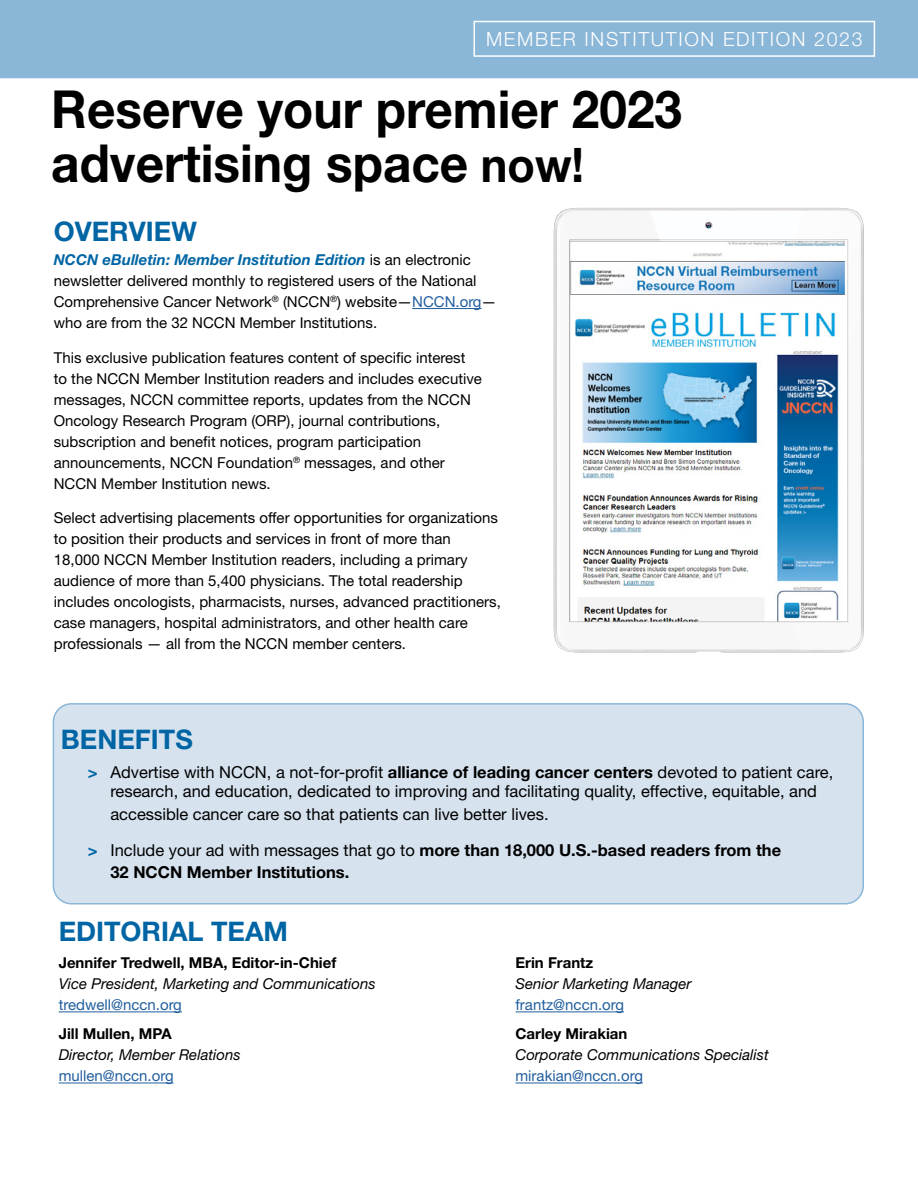
<style>
.page{position:relative;width:918px;height:1188px;background:#fff}
.page>*{position:absolute;margin:0;border:0;box-sizing:border-box;transform-origin:0 0}
.Page_Heads{font:700 52.5px/54px "Helvetica Neue LT Std";color:#000;scale:.94 1}
.Section_heads{font:700 27px "Helvetica Neue LT Std";color:#0065a4}
.Text{font:300 19.5px "Helvetica Neue LT Std";letter-spacing:.085em;color:#fff}
.Text-2{font:16.5px/19.5px "Helvetica Neue LT Std";color:#000;text-align:center}
.Text-3{font:700 16.5px/22.5px "Helvetica Neue LT Std";color:#000}
.Text-4{font:15px/21px "Helvetica Neue LT Std";color:#000}
.Text-5{font:italic 15px/21px "Helvetica Neue LT Std";color:#000}
.Text-6{font:700 15px "Helvetica Neue LT Std";color:#000}
.Text-7{font:15px "Helvetica Neue LT Std";color:#215e9e}
.s1{font-size:47.7px}
.s2{font-weight:700;font-style:italic;color:#0065a4}
.s3{color:#215e9e}
.s4{font-weight:700;color:#0065a4}
.s5{font-weight:700}
.s6{color:#0065a4}
.s7{font-weight:400}
.s8{font-weight:700;font-style:normal}
.s9{font-style:normal;color:#215e9e}
</style>
<div class="page">
<div style="left:53px;top:704px;width:810px;height:200px;background:#d6e3ef;border-radius:18px"></div>
<div style="left:53px;top:703px;width:811px;height:201px;border:2px solid #8ab6d8;border-radius:18px"></div>
<hr style="left:412px;top:308px;width:70px;height:1px;background:#215e9e">
<div style="left:1px;top:1px;width:916px;height:77px;background:#8ab6d8"></div>
<div style="left:0;top:0;width:918px;height:78px;border:2px solid #8ab6d8"></div>
<hr style="left:59px;top:1012px;width:123px;height:1px;background:#215e9e">
<hr style="left:516px;top:1012px;width:108px;height:1px;background:#215e9e">
<hr style="left:59px;top:1083px;width:115px;height:1px;background:#215e9e">
<hr style="left:516px;top:1083px;width:127px;height:1px;background:#215e9e">
<img style="left:554px;top:208px;width:309px;height:444px">
<div style="left:557px;top:211px;width:304px;height:439px;background:#f7f7f7;border-radius:16px"></div>
<img style="left:570px;top:239px;width:221px;height:383px">
<hr style="left:660px;top:240px;width:136px;height:1px;background:#f5f5f5">
<hr style="left:660px;top:239px;width:136px;height:1px;background:#e1e0df">
<img style="left:792px;top:211px;width:69px;height:439px">
<img style="left:791px;top:239px;width:57px;height:383px">
<svg style="left:705px;top:211px;width:100px;height:28px"></svg>
<img style="left:557px;top:215px;width:6px;height:431px">
<div style="left:473px;top:21px;width:402px;height:36px;border:2px solid #fff"></div>
<p class="Text" style="left:486px;top:27px;width:378px">MEMBER INSTITUTION EDITION 2023</p>
<p class="Page_Heads" style="left:51px;top:81px;width:673px">Reserve your premier 2023 advertising space <span class="s1">now!</span></p>
<p class="Section_heads" style="left:54px;top:215px;width:145px">OVERVIEW</p>
<p class="Text-4" style="left:54px;top:249px;width:444px"><span class="s2">NCCN eBulletin: Member Institution Edition</span> is an electronic newsletter delivered monthly to registered users of the National Comprehensive Cancer Network<sup>®</sup> (NCCN<sup>®</sup>) website—<span class="s3">NCCN.org</span>— who are from the 32 NCCN Member Institutions.</p>
<p class="Text-4" style="left:54px;top:347px;width:430px">This exclusive publication features content of specific interest to the NCCN Member Institution readers and includes executive messages, NCCN committee reports, updates from the NCCN Oncology Research Program (ORP), journal contributions, subscription and benefit notices, program participation announcements, NCCN Foundation<sup>®</sup> messages, and other NCCN Member Institution news.</p>
<p class="Text-4" style="left:54px;top:507px;width:449px">Select advertising placements offer opportunities for organizations to position their products and services in front of more than<br>18,000 NCCN Member Institution readers, including a primary audience of more than 5,400 physicians. The total readership includes oncologists, pharmacists, nurses, advanced practitioners, case managers, hospital administrators, and other health care professionals — all from the NCCN member centers.</p>
<p class="Section_heads" style="left:61px;top:722px;width:134px">BENEFITS</p>
<p class="Text-2" style="left:88px;top:762px;width:747px"><span class="s4">&gt;</span> Advertise with NCCN, a not-for-profit <span class="s5">alliance of leading cancer centers</span> devoted to patient care, research, and education, dedicated to improving and facilitating quality, effective, equitable, and</p>
<p class="Text-2" style="left:110px;top:804px;width:440px">accessible cancer care so that patients can live better lives.</p>
<p class="Text-3" style="left:110px;top:838px;width:672px;text-indent:-23px"><span class="s6">&gt;</span> <span class="s7">Include your ad with messages that go to</span> more than 18,000 U.S.-based readers from the<br>32 NCCN Member Institutions.</p>
<p class="Section_heads" style="left:59px;top:915px;width:231px">EDITORIAL TEAM</p>
<p class="Text-6" style="left:59px;top:954px;width:279px">Jennifer Tredwell, MBA, Editor-in-Chief</p>
<p class="Text-5" style="left:59px;top:973px;width:319px">Vice President, Marketing and Communications</p>
<p class="Text-7" style="left:59px;top:996px;width:125px">tredwell@nccn.org</p>
<p class="Text-6" style="left:59px;top:1025px;width:114px">Jill Mullen, MPA</p>
<p class="Text-5" style="left:59px;top:1044px;width:184px">Director, Member Relations</p>
<p class="Text-7" style="left:59px;top:1067px;width:116px">mullen@nccn.org</p>
<p class="Text-5" style="left:516px;top:952px;width:178px"><span class="s8">Erin Frantz<br></span>Senior Marketing Manager <span class="s9">frantz@nccn.org</span></p>
<p class="Text-5" style="left:516px;top:1023px;width:255px"><span class="s8">Carley Mirakian<br></span>Corporate Communications Specialist <span class="s9">mirakian@nccn.org</span></p>
</div>
